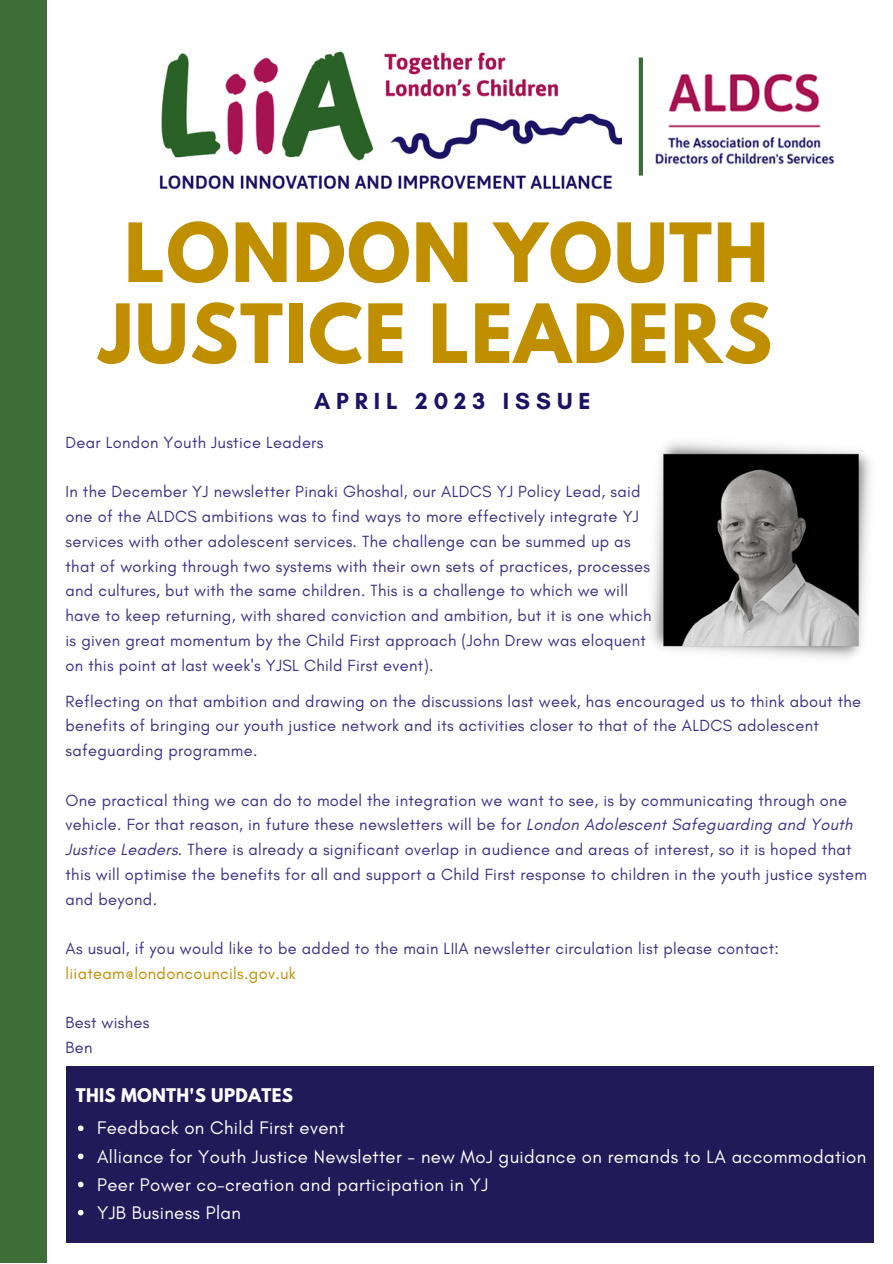
<style>
.page{position:relative;width:893px;height:1264px;background:#fff}
.page>*{position:absolute;margin:0;border:0;box-sizing:border-box;transform-origin:0 0}
.t1{font:700 72.3px/81px "League Spartan";letter-spacing:.02em;color:#bf8f00;text-align:center}
.t2{font:700 23.7px "Glacial Indifference";letter-spacing:.25em;color:#1b1464}
.t3{font:18.6px/28px "Glacial Indifference";letter-spacing:.02em;color:#fff}
.t4{font:700 16.65px "League Spartan";letter-spacing:.02em;color:#fff}
.t5{font:16.5px/24.8px "Glacial Indifference";letter-spacing:.02em;color:#383082}
.t6{font:16.5px "Glacial Indifference";letter-spacing:.02em;color:#bf8f00}
.s1{font-style:italic}
</style>
<div class="page">
<div style="left:0;top:0;width:46px;height:1262px;background:#3d6e38"></div>
<img style="left:651px;top:442px;width:220px;height:216px">
<div style="left:638px;top:57px;width:5px;height:118px;background:#3d6e38"></div>
<img style="left:655px;top:74px;width:180px;height:91px">
<div style="left:66px;top:1066px;width:807px;height:176px;background:#221958"></div>
<svg style="left:78px;top:1125px;width:5px;height:6px"></svg>
<svg style="left:78px;top:1153px;width:5px;height:6px"></svg>
<svg style="left:78px;top:1181px;width:5px;height:6px"></svg>
<svg style="left:78px;top:1209px;width:5px;height:6px"></svg>
<img style="left:159px;top:51px;width:463px;height:139px">
<h1 class="t1" style="left:99px;top:221px;width:674px">LONDON YOUTH<br>JUSTICE LEADERS</h1>
<h2 class="t2" style="left:314px;top:386px;width:278px">APRIL 2023 ISSUE</h2>
<p class="t5" style="left:65px;top:430px;width:259px">Dear London Youth Justice Leaders</p>
<p class="t5" style="left:65px;top:479px;width:587px">In the December YJ newsletter Pinaki Ghoshal, our ALDCS YJ Policy Lead, said one of the ALDCS ambitions was to find ways to more effectively integrate YJ services with other adolescent services. The challenge can be summed up as that of working through two systems with their own sets of practices, processes and cultures, but with the same children. This is a challenge to which we will have to keep returning, with shared conviction and ambition, but it is one which is given great momentum by the Child First approach (John Drew was eloquent on this point at last week's YJSL Child First event).</p>
<p class="t5" style="left:65px;top:688px;width:797px">Reflecting on that ambition and drawing on the discussions last week, has encouraged us to think about the benefits of bringing our youth justice network and its activities closer to that of the ALDCS adolescent safeguarding programme.</p>
<p class="t5" style="left:65px;top:787px;width:803px">One practical thing we can do to model the integration we want to see, is by communicating through one vehicle. For that reason, in future these newsletters will be for <span class="s1">London Adolescent Safeguarding and Youth Justice Leaders</span>. There is already a significant overlap in audience and areas of interest, so it is hoped that this will optimise the benefits for all and support a Child First response to children in the youth justice system and beyond.</p>
<p class="t5" style="left:65px;top:935px;width:714px">As usual, if you would like to be added to the main LIIA newsletter circulation list please contact:</p>
<p class="t6" style="left:65px;top:963px;width:232px">liiateam@londoncouncils.gov.uk</p>
<p class="t5" style="left:65px;top:1010px;width:85px">Best wishes<br>Ben</p>
<p class="t4" style="left:76px;top:1086px;width:219px">THIS MONTH'S UPDATES</p>
<p class="t3" style="left:97px;top:1113px;width:770px">Feedback on Child First event<br>Alliance for Youth Justice Newsletter - new MoJ guidance on remands to LA accommodation Peer Power co-creation and participation in YJ<br>YJB Business Plan</p>
</div>
